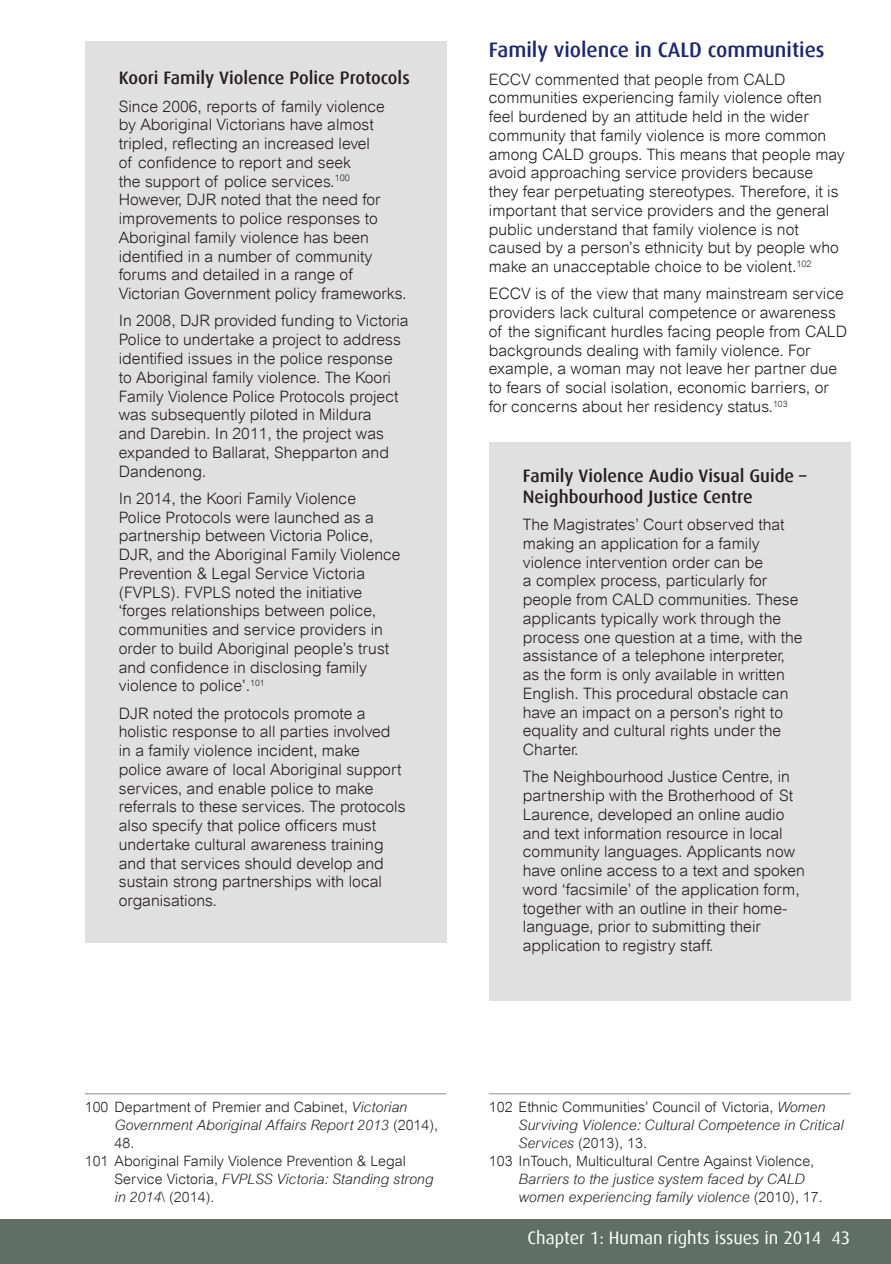
<style>
.page{position:relative;width:891px;height:1264px;background:#fff}
.page>*{position:absolute;margin:0;border:0;box-sizing:border-box;transform-origin:0 0}
.Heading__4{font:500 21px "Dax";color:#1c2675}
.Breakout_box{font:500 18px/21px "Dax";color:#231f20}
.t1{font:18px "Dax";color:#fff}
.Bodytext{font:300 15.75px/18.8px "Arial";color:#231f20}
.Footnote_hundreds{font:italic 300 14.25px/18px "Arial";color:#231f20}
.Footnote_hundreds-2{font:300 14.25px/18px "Arial";color:#231f20}
.s1{font-style:normal}
.s2{font-style:italic}
</style>
<div class="page">
<div style="left:0;top:1219px;width:891px;height:45px;background:#5f6e66"></div>
<div style="left:85px;top:41px;width:361px;height:901px;background:#e1e0e0"></div>
<div style="left:489px;top:443px;width:361px;height:558px;background:#e1e0e0"></div>
<hr style="left:85px;top:1093px;width:361px;height:1px;background:#8a8c8d">
<hr style="left:489px;top:1093px;width:361px;height:1px;background:#8a8c8d">
<p class="Breakout_box" style="left:119px;top:68px;width:292px">Koori Family Violence Police Protocols</p>
<p class="Bodytext" style="left:119px;top:97px;width:289px">Since 2006, reports of family violence<br>by Aboriginal Victorians have almost tripled, reflecting an increased level<br>of confidence to report and seek<br>the support of police services.<sup>100<br></sup>However, DJR noted that the need for improvements to police responses to Aboriginal family violence has been identified in a number of community forums and detailed in a range of Victorian Government policy frameworks.</p>
<p class="Bodytext" style="left:119px;top:311px;width:291px">In 2008, DJR provided funding to Victoria Police to undertake a project to address identified issues in the police response to Aboriginal family violence. The Koori Family Violence Police Protocols project was subsequently piloted in Mildura<br>and Darebin. In 2011, the project was expanded to Ballarat, Shepparton and Dandenong.</p>
<p class="Bodytext" style="left:119px;top:489px;width:283px">In 2014, the Koori Family Violence Police Protocols were launched as a partnership between Victoria Police, DJR, and the Aboriginal Family Violence Prevention &amp; Legal Service Victoria (FVPLS). FVPLS noted the initiative ‘forges relationships between police, communities and service providers in order to build Aboriginal people’s trust and confidence in disclosing family violence to police’.<sup>101</sup></p>
<p class="Bodytext" style="left:119px;top:704px;width:288px">DJR noted the protocols promote a holistic response to all parties involved in a family violence incident, make police aware of local Aboriginal support services, and enable police to make referrals to these services. The protocols also specify that police officers must undertake cultural awareness training and that services should develop and sustain strong partnerships with local organisations.</p>
<p class="Heading__4" style="left:489px;top:38px;width:337px">Family violence in CALD communities</p>
<p class="Bodytext" style="left:489px;top:70px;width:357px">ECCV commented that people from CALD communities experiencing family violence often feel burdened by an attitude held in the wider community that family violence is more common among CALD groups. This means that people may avoid approaching service providers because they fear perpetuating stereotypes. Therefore, it is important that service providers and the general public understand that family violence is not caused by a person’s ethnicity but by people who make an unacceptable choice to be violent.<sup>102</sup></p>
<p class="Bodytext" style="left:489px;top:284px;width:360px">ECCV is of the view that many mainstream service providers lack cultural competence or awareness of the significant hurdles facing people from CALD backgrounds dealing with family violence. For example, a woman may not leave her partner due to fears of social isolation, economic barriers, or for concerns about her residency status.<sup>103</sup></p>
<p class="Breakout_box" style="left:523px;top:465px;width:285px">Family Violence Audio Visual Guide –<br>Neighbourhood Justice Centre</p>
<p class="Bodytext" style="left:523px;top:515px;width:281px">The Magistrates’ Court observed that making an application for a family violence intervention order can be<br>a complex process, particularly for people from CALD communities. These applicants typically work through the process one question at a time, with the assistance of a telephone interpreter, as the form is only available in written English. This procedural obstacle can have an impact on a person’s right to equality and cultural rights under the Charter.</p>
<p class="Bodytext" style="left:523px;top:767px;width:283px">The Neighbourhood Justice Centre, in partnership with the Brotherhood of St Laurence, developed an online audio and text information resource in local community languages. Applicants now have online access to a text and spoken word ‘facsimile’ of the application form, together with an outline in their home&shy;language, prior to submitting their application to registry staff.</p>
<p class="Footnote_hundreds" style="left:114px;top:1098px;width:325px;text-indent:-30px"><span class="s1">100 Department of Premier and Cabinet,</span> Victorian<br>Government Aboriginal Affairs Report 2013 <span class="s1">(2014),<br>48.</span></p>
<p class="Footnote_hundreds-2" style="left:114px;top:1152px;width:320px;text-indent:-30px">101 Aboriginal Family Violence Prevention &amp; Legal<br>Service Victoria, <span class="s2">FVPLSS Victoria: Standing strong in 2014</span>\ (2014).</p>
<p class="Footnote_hundreds" style="left:518px;top:1098px;width:326px;text-indent:-30px"><span class="s1">102 Ethnic Communities’ Council of Victoria,</span> Women<br>Surviving Violence: Cultural Competence in Critical<br>Services <span class="s1">(2013), 13.</span></p>
<p class="Footnote_hundreds" style="left:518px;top:1152px;width:306px;text-indent:-30px"><span class="s1">103 InTouch, Multicultural Centre Against Violence,<br></span>Barriers to the justice system faced by CALD women experiencing family violence <span class="s1">(2010), 17.</span></p>
<p class="t1" style="left:527px;top:1228px;width:324px">Chapter 1: Human rights issues in 2014 43</p>
</div>
